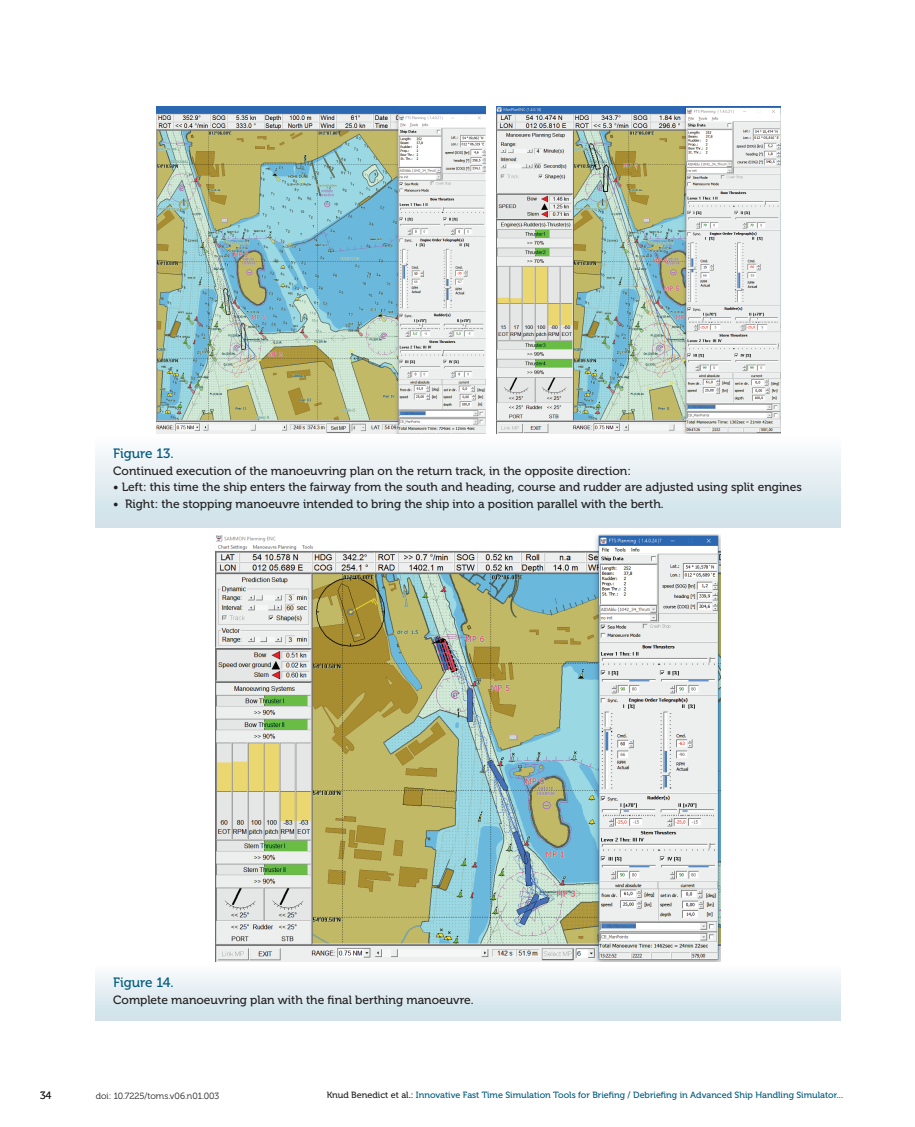
<style>
.page{position:relative;width:915px;height:1127px;background:#fff}
.page>*{position:absolute;margin:0;border:0;box-sizing:border-box;transform-origin:0 0}
.Figure{font:13.5px "Museo 500";color:#00597c}
.Figure_naslov{font:12px "Museo 500";color:#231f20}
.t1{font:10.5px "Museo 300";color:#231f20}
.t2{font:9px "Museo 500";color:#00597c}
.t3{font:9px "Museo 300";color:#231f20}
.s1{color:#231f20}
</style>
<div class="page">
<div style="left:96px;top:964px;width:743px;height:56px;background:linear-gradient(to bottom,#fcfcfe,#cde1e8)"></div>
<div style="left:96px;top:435px;width:743px;height:93px;background:linear-gradient(to bottom,#fcfcfe,#cce0e7)"></div>
<img style="left:156px;top:106px;width:329px;height:327px">
<img style="left:496px;top:106px;width:283px;height:327px">
<img style="left:216px;top:535px;width:504px;height:427px">
<p class="Figure" style="left:113px;top:446px;width:62px">Figure 13.</p>
<p class="Figure_naslov" style="left:113px;top:464px;width:519px">Continued execution of the manoeuvring plan on the return track, in the opposite direction:</p>
<p class="Figure_naslov" style="left:113px;top:480px;width:690px">• Left: this time the ship enters the fairway from the south and heading, course and rudder are adjusted using split engines</p>
<p class="Figure_naslov" style="left:113px;top:497px;width:552px">• Right: the stopping manoeuvre intended to bring the ship into a position parallel with the berth.</p>
<p class="Figure" style="left:113px;top:975px;width:62px">Figure 14.</p>
<p class="Figure_naslov" style="left:113px;top:993px;width:362px">Complete manoeuvring plan with the final berthing manoeuvre.</p>
<p class="t1" style="left:40px;top:1090px;width:13px">34</p>
<p class="t3" style="left:96px;top:1091px;width:125px">doi: 10.7225/toms.v06.n01.003</p>
<p class="t2" style="left:326px;top:1090px;width:518px"><span class="s1">Knud Benedict et al.:</span> Innovative Fast Time Simulation Tools for Briefing / Debriefing in Advanced Ship Handling Simulator...</p>
</div>
